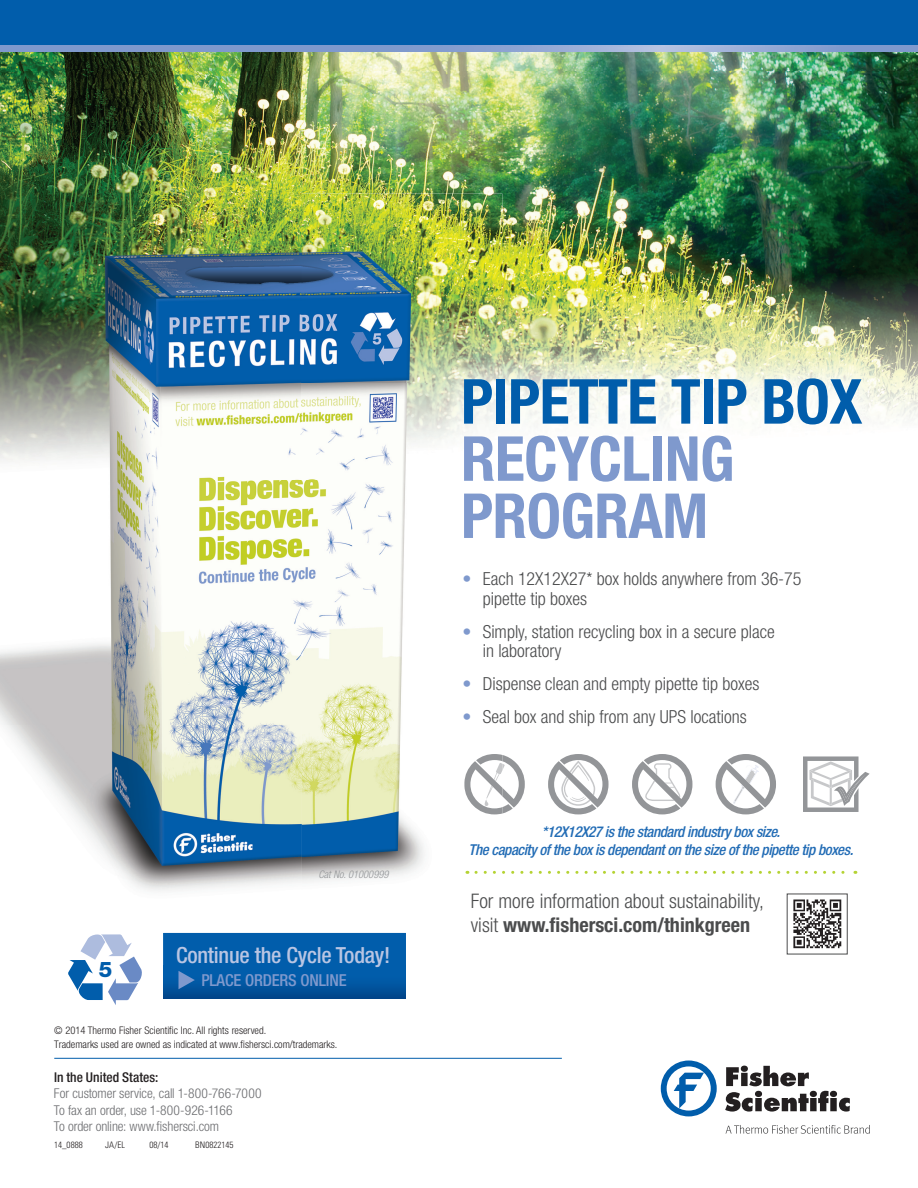
<style>
.page{position:relative;width:918px;height:1188px;background:#fff}
.page>*{position:absolute;margin:0;border:0;box-sizing:border-box;transform-origin:0 0}
.t1{font:700 condensed 62.1px/57.2px "Helvetica Neue LT Std";letter-spacing:-.01em;color:#7f99cd}
.t2{font:700 condensed 62.1px "Helvetica Neue LT Std";letter-spacing:-.01em;color:#015dab}
.t3{font:500 condensed 22.2px "Helvetica Neue LT Std";letter-spacing:-.01em;color:#b9c5e3}
.t4{font:800 21.45px "Helvetica Neue LT Std";color:#015dab}
.t5{font:300 condensed 20.1px/24.2px "Helvetica Neue LT Std";color:#4b4c4d}
.t6{font:300 condensed 18px/19.5px "Helvetica Neue LT Std";color:#4b4c4d}
.t7{font:500 condensed 16.5px "Helvetica Neue LT Std";letter-spacing:-.01em;color:#7f99cd}
.t8{font:italic 500 condensed 15px/18px "Helvetica Neue LT Std";letter-spacing:-.03em;color:#226cb5;text-align:center}
.t9{font:300 condensed 13.5px/16.5px "Helvetica Neue LT Std";letter-spacing:-.005em;color:#6c6d70}
.t10{font:500 condensed 13.5px "Helvetica Neue LT Std";color:#231f20}
.t11{font:300 condensed 10.5px/13.5px "Helvetica Neue LT Std";color:#231f20}
.t12{font:italic 300 condensed 10.5px "Helvetica Neue LT Std";color:#939598}
.t13{font:300 condensed 9px "Univers LT Std";letter-spacing:.005em;color:#231f20}
.s1{color:#7f99cd}
.s2{font-weight:700}
</style>
<div class="page">
<img style="left:163px;top:971px;width:243px;height:27px">
<img style="left:0;top:70px;width:663px;height:153px">
<img style="left:663px;top:70px;width:255px;height:307px">
<img style="left:502px;top:223px;width:162px;height:125px">
<img style="left:892px;top:377px;width:26px;height:44px">
<img style="left:0;top:479px;width:424px;height:487px">
<img style="left:163px;top:966px;width:243px;height:5px">
<img style="left:0;top:194px;width:301px;height:285px">
<img style="left:301px;top:194px;width:201px;height:190px">
<img style="left:301px;top:384px;width:132px;height:95px">
<hr style="left:54px;top:1058px;width:508px;height:1px;background:#015dab">
<svg style="left:726px;top:1125px;width:144px;height:9px"></svg>
<svg style="left:661px;top:1061px;width:56px;height:55px"></svg>
<svg style="left:725px;top:1066px;width:125px;height:46px"></svg>
<img style="left:433px;top:348px;width:459px;height:93px">
<div style="left:0;top:0;width:918px;height:47px;background:#015dab"></div>
<img style="left:793px;top:899px;width:49px;height:50px">
<svg style="left:476px;top:871px;width:380px;height:3px"></svg>
<svg style="left:803px;top:756px;width:67px;height:56px"></svg>
<svg style="left:632px;top:754px;width:60px;height:60px"></svg>
<svg style="left:502px;top:755px;width:23px;height:58px"></svg>
<img style="left:464px;top:754px;width:38px;height:60px">
<svg style="left:548px;top:754px;width:61px;height:60px"></svg>
<svg style="left:716px;top:754px;width:60px;height:60px"></svg>
<svg style="left:68px;top:934px;width:74px;height:71px"></svg>
<img style="left:0;top:47px;width:918px;height:23px">
<svg style="left:0;top:45px;width:918px;height:2px;background:#8ba2d1"></svg>
<svg style="left:178px;top:971px;width:17px;height:18px"></svg>
<p class="t4" style="left:99px;top:957px;width:15px">5</p>
<p class="t12" style="left:318px;top:868px;width:72px">Cat No. 01000999</p>
<p class="t3" style="left:176px;top:941px;width:216px">Continue the Cycle Today!</p>
<p class="t7" style="left:201px;top:970px;width:147px">PLACE ORDERS ONLINE</p>
<p class="t11" style="left:54px;top:1024px;width:285px">© 2014 Thermo Fisher Scientific Inc. All rights reserved.<br>Trademarks used are owned as indicated at www.fishersci.com/trademarks.</p>
<p class="t10" style="left:54px;top:1069px;width:106px">In the United States:</p>
<p class="t9" style="left:54px;top:1085px;width:209px">For customer service, call 1-800-766-7000<br>To fax an order, use 1-800-926-1166<br>To order online: www.fishersci.com</p>
<p class="t13" style="left:54px;top:1139px;width:30px">14_0888</p>
<p class="t13" style="left:105px;top:1139px;width:21px">JA/EL</p>
<p class="t13" style="left:149px;top:1139px;width:21px">08/14</p>
<p class="t13" style="left:195px;top:1139px;width:40px">BN0822145</p>
<h1 class="t2" style="left:461px;top:364px;width:403px">PIPETTE TIP BOX</h1>
<h1 class="t1" style="left:461px;top:429px;width:275px">RECYCLING<br>PROGRAM</h1>
<p class="t6" style="left:483px;top:569px;width:320px;text-indent:-20px"><span class="s1">•</span> Each 12X12X27* box holds anywhere from 36-75 pipette tip boxes</p>
<p class="t6" style="left:483px;top:621px;width:293px;text-indent:-20px"><span class="s1">•</span> Simply, station recycling box in a secure place in laboratory</p>
<p class="t6" style="left:462px;top:674px;width:299px"><span class="s1">•</span> Dispense clean and empty pipette tip boxes</p>
<p class="t6" style="left:462px;top:707px;width:286px"><span class="s1">•</span> Seal box and ship from any UPS locations</p>
<p class="t8" style="left:469px;top:823px;width:386px">*12X12X27 is the standard industry box size.<br>The capacity of the box is dependant on the size of the pipette tip boxes.</p>
<p class="t5" style="left:471px;top:889px;width:295px">For more information about sustainability, visit <span class="s2">www.fishersci.com/thinkgreen</span></p>
</div>
